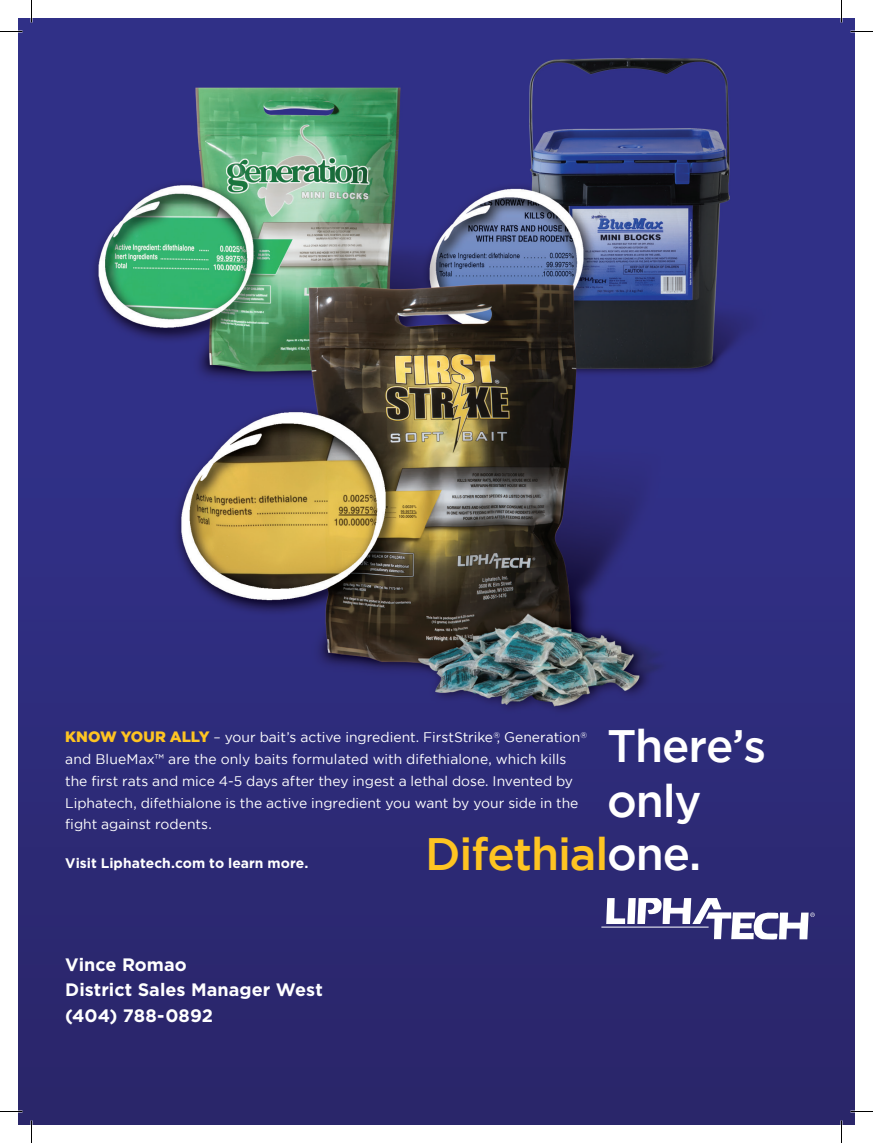
<style>
.page{position:relative;width:873px;height:1143px;background:#fff}
.page>*{position:absolute;margin:0;border:0;box-sizing:border-box;transform-origin:0 0}
.t1{font:500 45.3px "Gotham";letter-spacing:-.025em;color:#fec422}
.t2{font:500 45.3px/54.4px "Gotham";letter-spacing:-.025em;color:#fff}
.Body_Copy{font:700 18px "Gotham";letter-spacing:.005em;color:#fff}
.Body_Copy-2{font:13.8px/21.8px "Gotham";color:#fff}
.Body_Copy-3{font:700 13.8px "Gotham";letter-spacing:.005em;color:#fff}
.s1{font-weight:900;font-size:15px;color:#fec422}
.s2{color:#fff}
</style>
<div class="page">
<img style="left:18px;top:18px;width:837px;height:1107px">
<hr style="left:601px;top:927px;width:108px;height:1px;background:#fff">
<svg style="left:606px;top:898px;width:209px;height:42px"></svg>
<svg style="left:0;top:31px;width:22px;height:1px"></svg>
<svg style="left:850px;top:31px;width:23px;height:1px"></svg>
<svg style="left:0;top:1111px;width:22px;height:1px"></svg>
<svg style="left:850px;top:1111px;width:23px;height:1px"></svg>
<svg style="left:31px;top:0;width:1px;height:22px"></svg>
<svg style="left:31px;top:1120px;width:1px;height:23px"></svg>
<svg style="left:841px;top:0;width:1px;height:22px"></svg>
<svg style="left:841px;top:1120px;width:1px;height:23px"></svg>
<p class="t2" style="left:607px;top:718px;width:161px">There’s only</p>
<p class="Body_Copy-2" style="left:65px;top:726px;width:523px"><span class="s1">KNOW YOUR ALLY</span> – your bait’s active ingredient. FirstStrike<sup>®</sup>, Generation<sup>® </sup>and BlueMax™ are the only baits formulated with difethialone, which kills the first rats and mice 4-5 days after they ingest a lethal dose. Invented by Liphatech, difethialone is the active ingredient you want by your side in the fight against rodents.</p>
<p class="Body_Copy-3" style="left:65px;top:855px;width:245px">Visit Liphatech.com to learn more.</p>
<p class="t1" style="left:425px;top:828px;width:278px">Difethial<span class="s2">one.</span></p>
<p class="Body_Copy" style="left:65px;top:954px;width:123px">Vince Romao</p>
<p class="Body_Copy" style="left:65px;top:979px;width:259px">District Sales Manager West</p>
<p class="Body_Copy" style="left:65px;top:1005px;width:149px">(404) 788-0892</p>
</div>
